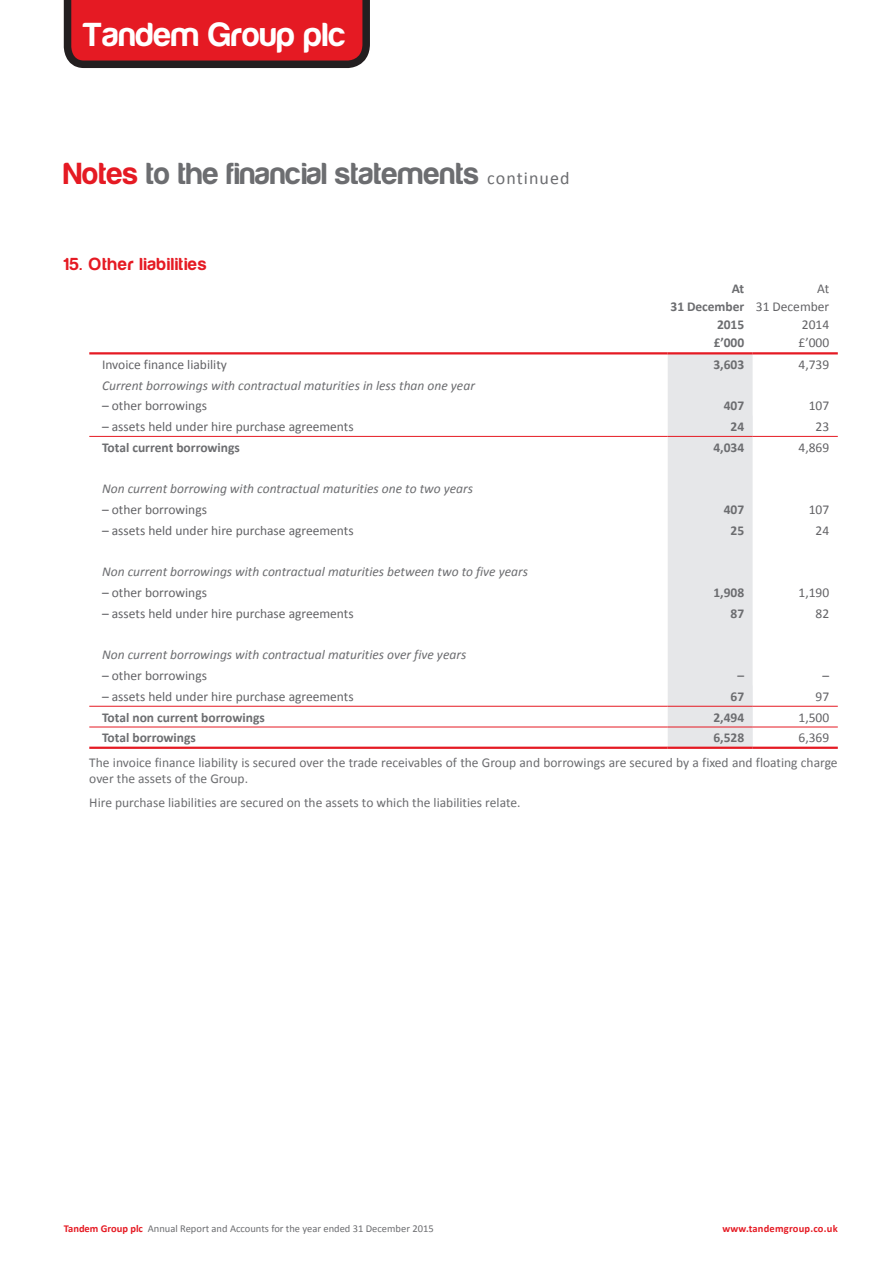
<style>
.page{position:relative;width:893px;height:1263px;background:#fff}
.page>*{position:absolute;margin:0;border:0;box-sizing:border-box;transform-origin:0 0}
.t1{font:700 34.5px "Harabara";letter-spacing:.02em;color:#fff}
.Notes-headingLevelOn{font:700 31.5px "Harabara";letter-spacing:.02em;color:#6c6d70}
.Notes-headingLevelTw{font:700 18px "Harabara";letter-spacing:.06em;color:#e51a23}
.TablePlainText{font:italic 13.5px "Calibri";color:#6c6d70}
.TablePlainText-2{font:13.5px "Calibri";color:#636366}
.Notes-body{font:13.5px/15.8px "Calibri";color:#6c6d70}
.TablePlainText-3{font:700 13.5px "Calibri";color:#6c6d70}
.TableDefault{font:700 13.5px "Calibri";color:#6c6d70}
.TableDefault-2{font:13.5px "Calibri";color:#636366}
.TableHeader{font:700 13.5px "Calibri";letter-spacing:-.005em;color:#6c6d70}
.TableHeader-2{font:13.5px "Calibri";color:#636366}
.t2{font:10.5px "Calibri";color:#6c6d70}
.t3{font:700 10.5px "Calibri";letter-spacing:.02em;color:#e51a23}
.s1{color:#e51a23}
.s2{font-family:"Calibri";font-weight:400;font-size:18px}
.s3{font-weight:700;color:#e51a23}
</style>
<div class="page">
<svg style="left:668px;top:354px;width:170px;height:393px"></svg>
<hr style="left:89px;top:747px;width:579px;height:2px;background:#e51a23">
<hr style="left:668px;top:747px;width:85px;height:2px;background:#e51a23">
<hr style="left:753px;top:747px;width:85px;height:2px;background:#e51a23">
<hr style="left:89px;top:727px;width:579px;height:1px;background:#e51a23">
<hr style="left:668px;top:727px;width:85px;height:1px;background:#e51a23">
<hr style="left:753px;top:727px;width:85px;height:1px;background:#e51a23">
<hr style="left:89px;top:352px;width:579px;height:2px;background:#e51a23">
<hr style="left:668px;top:352px;width:85px;height:2px;background:#e51a23">
<hr style="left:753px;top:352px;width:85px;height:2px;background:#e51a23">
<hr style="left:89px;top:706px;width:579px;height:1px;background:#e51a23">
<hr style="left:668px;top:706px;width:85px;height:1px;background:#e51a23">
<hr style="left:753px;top:706px;width:85px;height:1px;background:#e51a23">
<hr style="left:89px;top:436px;width:579px;height:1px;background:#e51a23">
<hr style="left:668px;top:436px;width:85px;height:1px;background:#e51a23">
<hr style="left:753px;top:436px;width:85px;height:1px;background:#e51a23">
<svg style="left:63px;top:0;width:307px;height:68px;background:#c81d25"></svg>
<h1 class="t1" style="left:83px;top:17px;width:264px">Tandem Group plc</h1>
<p class="Notes-headingLevelOn" style="left:64px;top:157px;width:507px"><span class="s1">Notes</span> to the financial statements <span class="s2">continued</span></p>
<p class="Notes-headingLevelTw" style="left:64px;top:255px;width:144px">15. Other liabilities</p>
<p class="TableHeader" style="left:732px;top:280px;width:14px">At</p>
<p class="TableHeader" style="left:671px;top:298px;width:75px">31 December</p>
<p class="TableHeader" style="left:717px;top:316px;width:29px">2015</p>
<p class="TableHeader" style="left:714px;top:334px;width:32px">£’000</p>
<p class="TableHeader-2" style="left:817px;top:280px;width:13px">At</p>
<p class="TableHeader-2" style="left:756px;top:298px;width:75px">31 December</p>
<p class="TableHeader-2" style="left:802px;top:316px;width:29px">2014</p>
<p class="TableHeader-2" style="left:798px;top:334px;width:32px">£’000</p>
<p class="TablePlainText-2" style="left:102px;top:356px;width:126px">Invoice finance liability</p>
<p class="TableDefault" style="left:713px;top:356px;width:32px">3,603</p>
<p class="TableDefault-2" style="left:798px;top:356px;width:32px">4,739</p>
<p class="TablePlainText" style="left:102px;top:376px;width:374px">Current borrowings with contractual maturities in less than one year</p>
<p class="TablePlainText-2" style="left:102px;top:397px;width:106px">– other borrowings</p>
<p class="TableDefault" style="left:724px;top:397px;width:22px">407</p>
<p class="TableDefault-2" style="left:809px;top:397px;width:22px">107</p>
<p class="TablePlainText-2" style="left:102px;top:418px;width:253px">– assets held under hire purchase agreements</p>
<p class="TableDefault" style="left:731px;top:418px;width:15px">24</p>
<p class="TableDefault-2" style="left:816px;top:418px;width:15px">23</p>
<p class="TablePlainText-3" style="left:102px;top:439px;width:139px">Total current borrowings</p>
<p class="TableDefault" style="left:713px;top:439px;width:32px">4,034</p>
<p class="TableDefault-2" style="left:798px;top:439px;width:32px">4,869</p>
<p class="TablePlainText" style="left:102px;top:480px;width:373px">Non current borrowing with contractual maturities one to two years</p>
<p class="TablePlainText-2" style="left:102px;top:501px;width:106px">– other borrowings</p>
<p class="TableDefault" style="left:724px;top:501px;width:22px">407</p>
<p class="TableDefault-2" style="left:809px;top:501px;width:22px">107</p>
<p class="TablePlainText-2" style="left:102px;top:522px;width:253px">– assets held under hire purchase agreements</p>
<p class="TableDefault" style="left:731px;top:522px;width:15px">25</p>
<p class="TableDefault-2" style="left:816px;top:522px;width:15px">24</p>
<p class="TablePlainText" style="left:102px;top:563px;width:428px">Non current borrowings with contractual maturities between two to five years</p>
<p class="TablePlainText-2" style="left:102px;top:584px;width:106px">– other borrowings</p>
<p class="TableDefault" style="left:713px;top:584px;width:32px">1,908</p>
<p class="TableDefault-2" style="left:798px;top:584px;width:32px">1,190</p>
<p class="TablePlainText-2" style="left:102px;top:605px;width:253px">– assets held under hire purchase agreements</p>
<p class="TableDefault" style="left:731px;top:605px;width:15px">87</p>
<p class="TableDefault-2" style="left:816px;top:605px;width:15px">82</p>
<p class="TablePlainText" style="left:102px;top:646px;width:366px">Non current borrowings with contractual maturities over five years</p>
<p class="TablePlainText-2" style="left:102px;top:667px;width:106px">– other borrowings</p>
<p class="TableDefault" style="left:737px;top:667px;width:8px">–</p>
<p class="TableDefault-2" style="left:823px;top:667px;width:8px">–</p>
<p class="TablePlainText-2" style="left:102px;top:688px;width:253px">– assets held under hire purchase agreements</p>
<p class="TableDefault" style="left:731px;top:688px;width:15px">67</p>
<p class="TableDefault-2" style="left:816px;top:688px;width:15px">97</p>
<p class="TablePlainText-3" style="left:102px;top:708px;width:164px">Total non current borrowings</p>
<p class="TableDefault" style="left:713px;top:708px;width:32px">2,494</p>
<p class="TableDefault-2" style="left:798px;top:709px;width:32px">1,500</p>
<p class="TablePlainText-3" style="left:102px;top:729px;width:95px">Total borrowings</p>
<p class="TableDefault" style="left:713px;top:729px;width:32px">6,528</p>
<p class="TableDefault-2" style="left:798px;top:729px;width:32px">6,369</p>
<p class="Notes-body" style="left:89px;top:755px;width:750px">The invoice finance liability is secured over the trade receivables of the Group and borrowings are secured by a fixed and floating charge over the assets of the Group.</p>
<p class="Notes-body" style="left:89px;top:795px;width:433px">Hire purchase liabilities are secured on the assets to which the liabilities relate.</p>
<p class="t2" style="left:64px;top:1222px;width:371px"><span class="s3">Tandem Group plc</span> Annual Report and Accounts for the year ended 31 December 2015</p>
<p class="t3" style="left:722px;top:1222px;width:117px">www.tandemgroup.co.uk</p>
</div>
